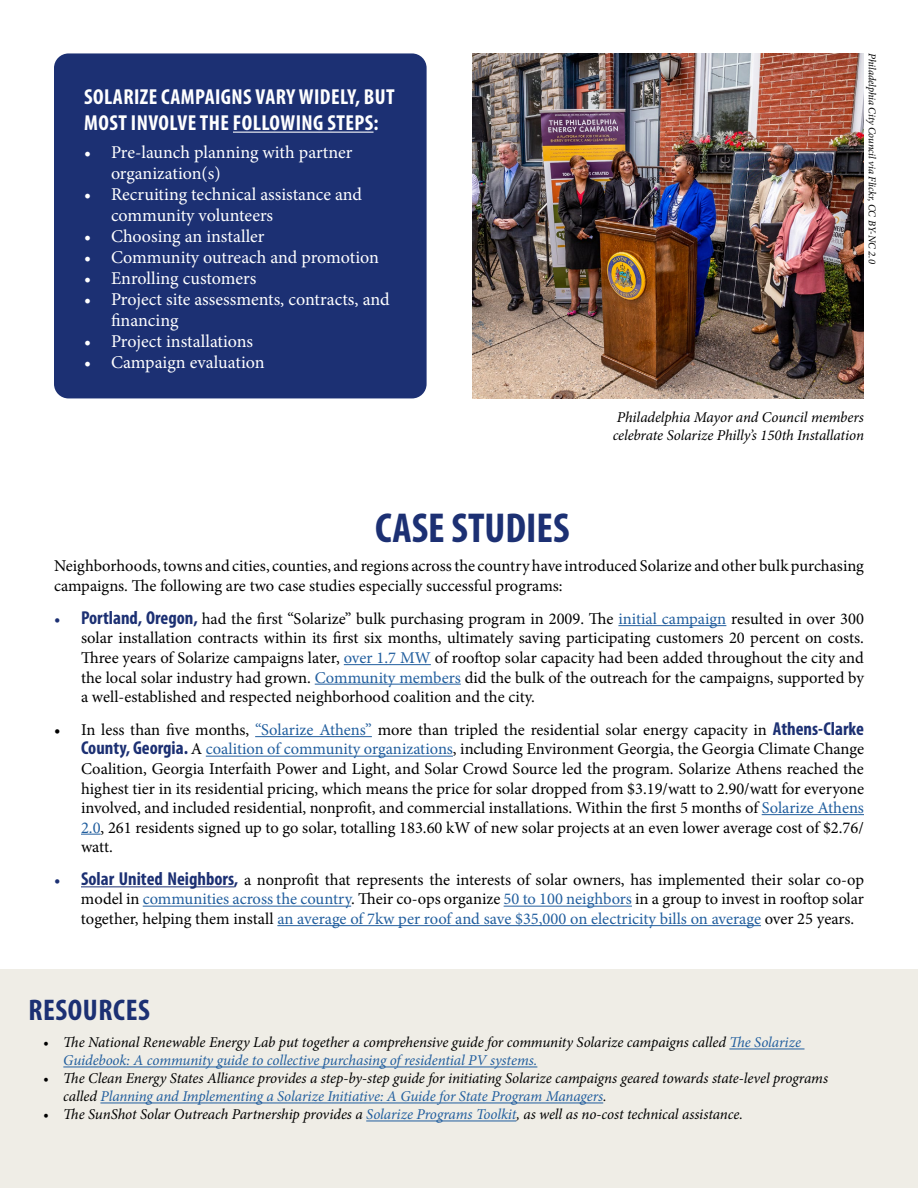
<style>
.page{position:relative;width:918px;height:1188px;background:#fff}
.page>*{position:absolute;margin:0;border:0;box-sizing:border-box;transform-origin:0 0}
.t1{font:700 condensed 42px "Myriad Pro";color:#1c3073}
.t2{font:700 condensed 30px "Myriad Pro";letter-spacing:.02em;color:#1c3073}
.t3{font:700 condensed 21.75px/26.1px "Myriad Pro";letter-spacing:.02em;color:#fff}
.t4{font:18px/21px "Minion Pro";color:#fff}
.t5{font:16.5px/19.5px "Minion Pro";color:#000;text-align:justify}
.t6{font:italic 15px/18px "Minion Pro";letter-spacing:-.01em;color:#000}
.t7{font:italic 10.5px "Minion Pro";letter-spacing:-.01em;color:#000}
.s1{color:#1c3073}
.s2{font-family:"Myriad Pro";font-weight:700;font-stretch:condensed;font-size:18.75px;color:#1c3073}
.s3{color:#215e9e}
</style>
<div class="page">
<div style="left:0;top:970px;width:918px;height:218px;background:#efede6"></div>
<hr style="left:729px;top:1049px;width:76px;height:1px;background:#215e9e">
<hr style="left:63px;top:1067px;width:474px;height:1px;background:#215e9e">
<hr style="left:100px;top:1103px;width:503px;height:1px;background:#215e9e">
<hr style="left:366px;top:1121px;width:150px;height:1px;background:#215e9e">
<hr style="left:618px;top:625px;width:108px;height:1px;background:#215e9e">
<hr style="left:344px;top:664px;width:87px;height:1px;background:#215e9e">
<hr style="left:315px;top:684px;width:146px;height:1px;background:#215e9e">
<hr style="left:255px;top:736px;width:117px;height:1px;background:#215e9e">
<hr style="left:206px;top:756px;width:247px;height:1px;background:#215e9e">
<hr style="left:762px;top:814px;width:102px;height:1px;background:#215e9e">
<svg style="left:81px;top:834px;width:20px;height:1px"></svg>
<hr style="left:81px;top:886px;width:153px;height:1px;background:#1c3073">
<hr style="left:143px;top:906px;width:208px;height:1px;background:#215e9e">
<hr style="left:504px;top:906px;width:128px;height:1px;background:#215e9e">
<hr style="left:277px;top:925px;width:484px;height:1px;background:#215e9e">
<div style="left:54px;top:53px;width:373px;height:345px;background:#1c3073;border-radius:15px"></div>
<hr style="left:233px;top:132px;width:141px;height:1px;background:#fff">
<img style="left:472px;top:53px;width:392px;height:345px">
<h3 class="t3" style="left:84px;top:83px;width:312px">SOLARIZE CAMPAIGNS VARY WIDELY, BUT<br>MOST INVOLVE THE FOLLOWING STEPS:</h3>
<p class="t4" style="left:111px;top:142px;width:243px;text-indent:-27px">• Pre-launch planning with partner organization(s)</p>
<p class="t4" style="left:111px;top:184px;width:253px;text-indent:-27px">• Recruiting technical assistance and community volunteers</p>
<p class="t4" style="left:84px;top:226px;width:182px">• Choosing an installer</p>
<p class="t4" style="left:84px;top:247px;width:297px">• Community outreach and promotion</p>
<p class="t4" style="left:84px;top:268px;width:174px">• Enrolling customers</p>
<p class="t4" style="left:111px;top:289px;width:280px;text-indent:-27px">• Project site assessments, contracts, and financing</p>
<p class="t4" style="left:84px;top:331px;width:171px">• Project installations</p>
<p class="t4" style="left:84px;top:352px;width:182px">• Campaign evaluation</p>
<p class="t7" style="left:879px;top:53px;width:212px;rotate:90deg">Philadelphia City Council via Flickr, CC BY-NC 2.0</p>
<p class="t6" style="left:613px;top:408px;width:253px">Philadelphia Mayor and Council members celebrate Solarize Philly’s 150th Installation</p>
<h1 class="t1" style="left:375px;top:501px;width:196px">CASE STUDIES</h1>
<p class="t5" style="left:54px;top:557px;width:812px">Neighborhoods, towns and cities, counties, and regions across the country have introduced Solarize and other bulk purchasing campaigns. The following are two case studies especially successful programs:</p>
<p class="t5" style="left:81px;top:609px;width:784px;text-indent:-27px"><span class="s1">•</span> <span class="s2">Portland, Oregon,</span> had the first “Solarize” bulk purchasing program in 2009. The <span class="s3">initial campaign</span> resulted in over 300 solar installation contracts within its first six months, ultimately saving participating customers 20 percent on costs.<br>Three years of Solarize campaigns later, <span class="s3">over 1.7 MW</span> of rooftop solar capacity had been added throughout the city and the local solar industry had grown. <span class="s3">Community members</span> did the bulk of the outreach for the campaigns, supported by a well-established and respected neighborhood coalition and the city.</p>
<p class="t5" style="left:81px;top:720px;width:785px;text-indent:-27px">• In less than five months, <span class="s3">“Solarize Athens”</span> more than tripled the residential solar energy capacity in <span class="s2">Athens-Clarke County, Georgia.</span> A <span class="s3">coalition of community organizations</span>, including Environment Georgia, the Georgia Climate Change Coalition, Georgia Interfaith Power and Light, and Solar Crowd Source led the program. Solarize Athens reached the highest tier in its residential pricing, which means the price for solar dropped from $3.19/watt to 2.90/watt for everyone involved, and included residential, nonprofit, and commercial installations. Within the first 5 months of <span class="s3">Solarize Athens 2.0</span>, 261 residents signed up to go solar, totalling 183.60 kW of new solar projects at an even lower average cost of $2.76/ watt.</p>
<p class="t5" style="left:81px;top:870px;width:785px;text-indent:-27px"><span class="s1">•</span> <span class="s2">Solar United Neighbors,</span> a nonprofit that represents the interests of solar owners, has implemented their solar co-op model in <span class="s3">communities across the country</span>. Their co-ops organize <span class="s3">50 to 100 neighbors</span> in a group to invest in rooftop solar together, helping them install <span class="s3">an average of 7kw per roof and save $35,000 on electricity bills on average</span> over 25 years.</p>
<h2 class="t2" style="left:28px;top:992px;width:123px">RESOURCES</h2>
<p class="t6" style="left:63px;top:1034px;width:739px;text-indent:-20px">• The National Renewable Energy Lab put together a comprehensive guide for community Solarize campaigns called <span class="s3">The Solarize<br>Guidebook: A community guide to collective purchasing of residential PV systems.</span></p>
<p class="t6" style="left:63px;top:1070px;width:766px;text-indent:-20px">• The Clean Energy States Alliance provides a step-by-step guide for initiating Solarize campaigns geared towards state-level programs called <span class="s3">Planning and Implementing a Solarize Initiative: A Guide for State Program Managers</span>.</p>
<p class="t6" style="left:43px;top:1106px;width:701px">• The SunShot Solar Outreach Partnership provides a <span class="s3">Solarize Programs Toolkit</span>, as well as no-cost technical assistance.</p>
</div>
